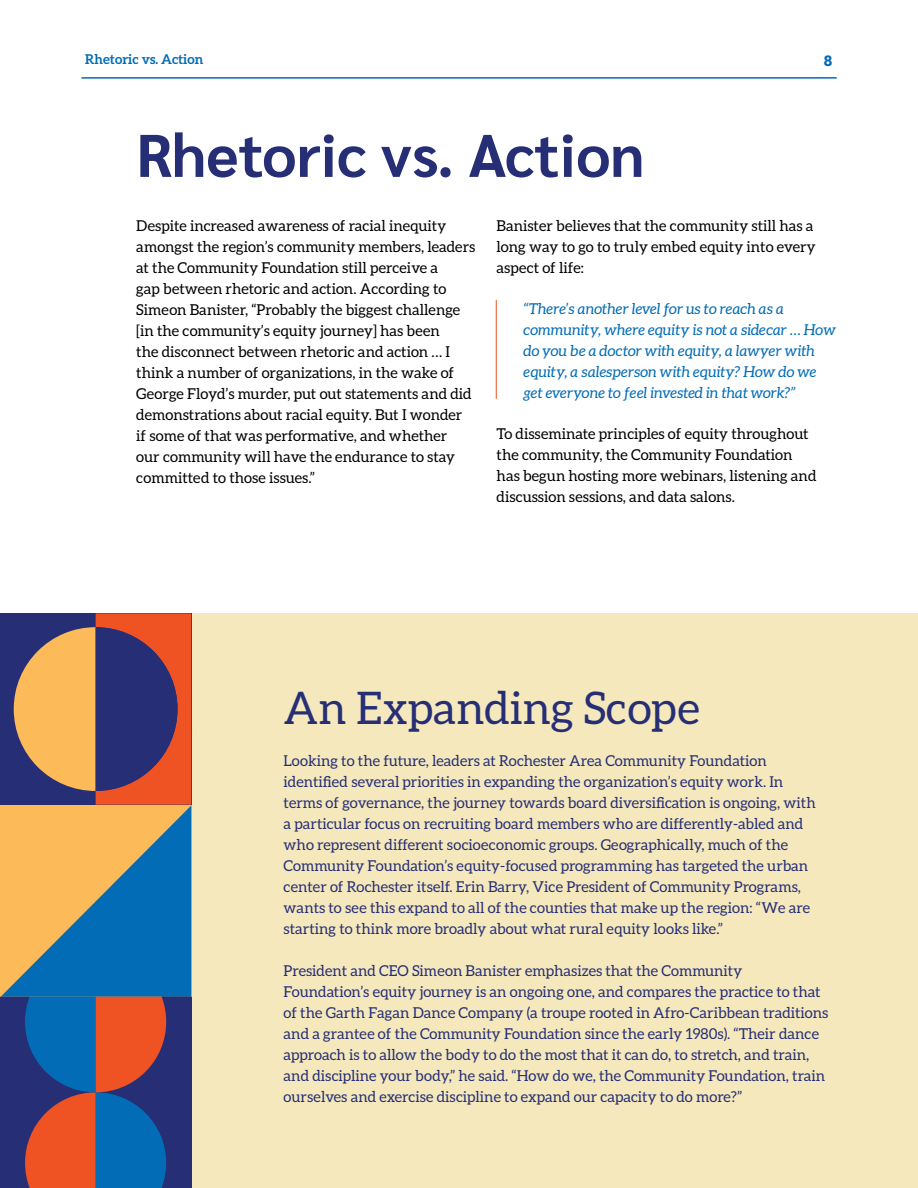
<style>
.page{position:relative;width:918px;height:1188px;background:#fff}
.page>*{position:absolute;margin:0;border:0;box-sizing:border-box;transform-origin:0 0}
.H1_Purple{font:700 60px "Sarabun";color:#262e76}
.Case_Study_Heading_Purple{font:45px "Aleo";color:#262e76}
.Body_Copy_Purple{font:15px/21px "Aleo";color:#262e76}
.Body_Black{font:15px/21px "Aleo";color:#000}
.Inline_Small_Quote{font:italic 15px/21px "Aleo";color:#036cb6}
.t1{font:800 15px "Sarabun";color:#036cb6}
.Page_Header{font:700 13.5px "Aleo";color:#036cb6}
</style>
<div class="page">
<hr style="left:81px;top:77px;width:756px;height:2px;background:#036cb6">
<div style="left:0;top:613px;width:918px;height:575px;background:#f4e8bc"></div>
<svg style="left:0;top:613px;width:191px;height:575px;background:#786970"></svg>
<hr style="left:496px;top:300px;width:1px;height:99px;background:#f05323">
<p class="Page_Header" style="left:85px;top:51px;width:120px">Rhetoric vs. Action</p>
<p class="t1" style="left:824px;top:52px;width:10px">8</p>
<p class="H1_Purple" style="left:136px;top:121px;width:510px">Rhetoric vs. Action</p>
<p class="Body_Black" style="left:136px;top:215px;width:341px">Despite increased awareness of racial inequity amongst the region’s community members, leaders at the Community Foundation still perceive a<br>gap between rhetoric and action. According to Simeon Banister, “Probably the biggest challenge [in the community’s equity journey] has been<br>the disconnect between rhetoric and action … I think a number of organizations, in the wake of George Floyd’s murder, put out statements and did demonstrations about racial equity. But I wonder if some of that was performative, and whether<br>our community will have the endurance to stay committed to those issues.”</p>
<p class="Body_Black" style="left:497px;top:215px;width:321px">Banister believes that the community still has a long way to go to truly embed equity into every aspect of life:</p>
<p class="Inline_Small_Quote" style="left:524px;top:298px;width:314px">“There’s another level for us to reach as a community, where equity is not a sidecar … How do you be a doctor with equity, a lawyer with equity, a salesperson with equity? How do we get everyone to feel invested in that work?”</p>
<p class="Body_Black" style="left:497px;top:423px;width:321px">To disseminate principles of equity throughout the community, the Community Foundation has begun hosting more webinars, listening and discussion sessions, and data salons.</p>
<p class="Case_Study_Heading_Purple" style="left:284px;top:683px;width:418px">An Expanding Scope</p>
<p class="Body_Copy_Purple" style="left:284px;top:750px;width:534px">Looking to the future, leaders at Rochester Area Community Foundation identified several priorities in expanding the organization’s equity work. In terms of governance, the journey towards board diversification is ongoing, with a particular focus on recruiting board members who are differently-abled and who represent different socioeconomic groups. Geographically, much of the Community Foundation’s equity-focused programming has targeted the urban center of Rochester itself. Erin Barry, Vice President of Community Programs, wants to see this expand to all of the counties that make up the region: “We are starting to think more broadly about what rural equity looks like.”</p>
<p class="Body_Copy_Purple" style="left:284px;top:960px;width:546px">President and CEO Simeon Banister emphasizes that the Community Foundation’s equity journey is an ongoing one, and compares the practice to that of the Garth Fagan Dance Company (a troupe rooted in Afro-Caribbean traditions and a grantee of the Community Foundation since the early 1980s). “Their dance approach is to allow the body to do the most that it can do, to stretch, and train, and discipline your body,” he said. “How do we, the Community Foundation, train ourselves and exercise discipline to expand our capacity to do more?”</p>
</div>
